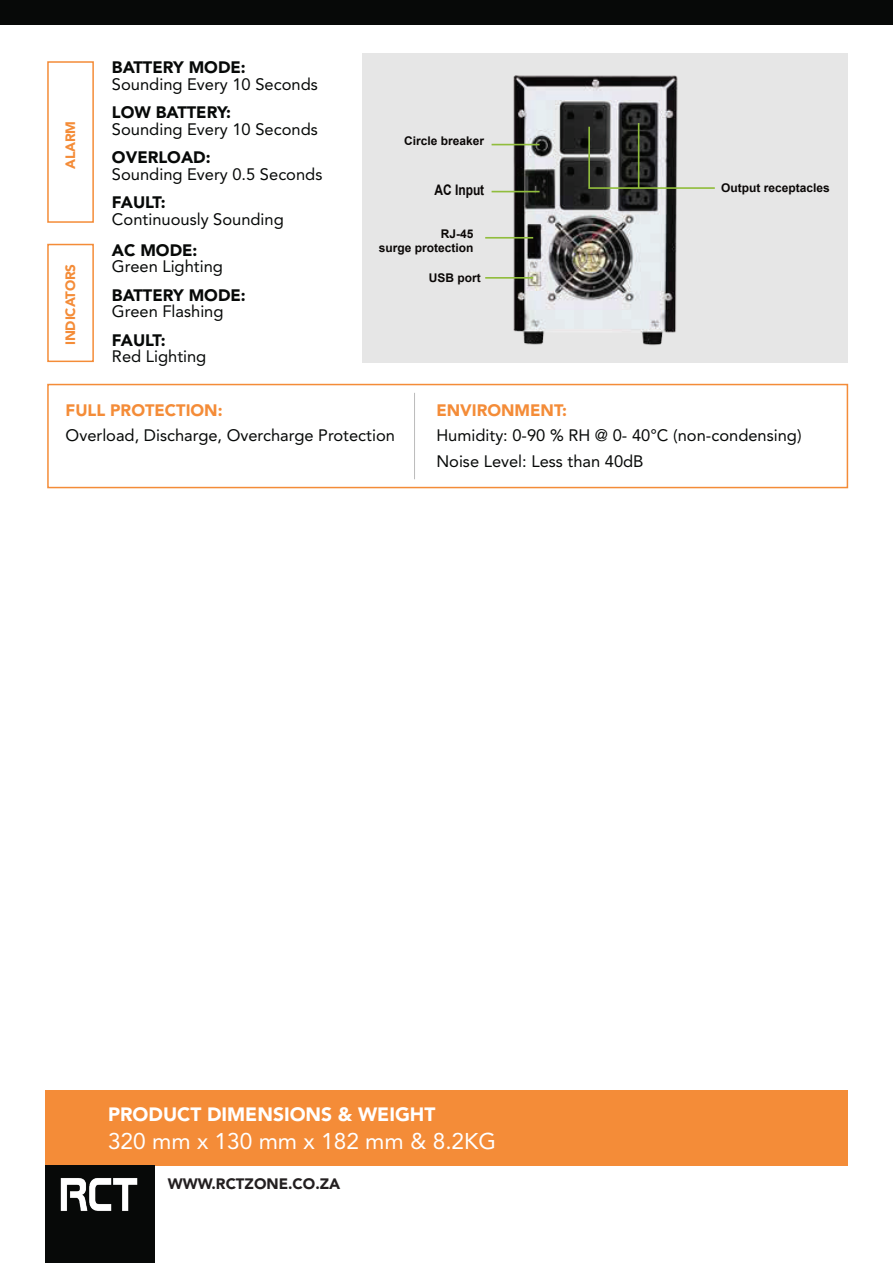
<style>
.page{position:relative;width:893px;height:1263px;background:#fff}
.page>*{position:absolute;margin:0;border:0;box-sizing:border-box;transform-origin:0 0}
.t1{font:22.65px "Avenir LT Std";color:#fff}
.t2{font:900 19.2px "Avenir LT Std";color:#fff}
.t3{font:16.5px/25.5px "Avenir LT Std";color:#070908}
.t4{font:900 16.5px "Avenir LT Std";color:#070908}
.t5{font:900 16.5px "Avenir LT Std";color:#f48c38}
.t6{font:900 15px "Avenir LT Std";color:#231f20}
.t7{font:700 14.55px "Arial";color:#0a0706;scale:.82 1}
.t8{font:900 13.5px "Avenir LT Std";letter-spacing:-.01em;color:#f48c38}
.t9{font:700 12px/14.4px "Arial";color:#0a0706;text-align:right}
</style>
<div class="page">
<div style="left:362px;top:54px;width:485px;height:309px;background:#e6e6e6"></div>
<img style="left:498px;top:75px;width:180px;height:271px">
<hr style="left:485px;top:277px;width:48px;height:2px;background:#91bd3d">
<hr style="left:485px;top:237px;width:48px;height:2px;background:#91bd3d">
<hr style="left:492px;top:144px;width:48px;height:1px;background:#91bd3d">
<hr style="left:492px;top:191px;width:48px;height:1px;background:#91bd3d">
<svg style="left:587px;top:125px;width:128px;height:65px"></svg>
<hr style="left:638px;top:123px;width:1px;height:65px;background:#91bd3d">
<div style="left:47px;top:61px;width:47px;height:162px;border:2px solid #f48c38"></div>
<div style="left:47px;top:244px;width:47px;height:118px;border:2px solid #f48c38"></div>
<div style="left:47px;top:384px;width:801px;height:104px;border:2px solid #f48c38"></div>
<hr style="left:414px;top:393px;width:1px;height:86px;background:#bbb">
<div style="left:45px;top:1090px;width:802px;height:75px;background:#f48c38"></div>
<div style="left:0;top:0;width:893px;height:24px;background:#070908"></div>
<div style="left:45px;top:1165px;width:110px;height:98px;background:#070908"></div>
<img style="left:60px;top:1178px;width:78px;height:33px">
<p class="t8" style="left:62px;top:169px;width:50px;rotate:-90deg">ALARM</p>
<p class="t8" style="left:62px;top:345px;width:83px;rotate:-90deg">INDICATORS</p>
<p class="t4" style="left:112px;top:57px;width:135px">BATTERY MODE:</p>
<p class="t3" style="left:112px;top:71px;width:207px">Sounding Every 10 Seconds</p>
<p class="t4" style="left:112px;top:102px;width:121px">LOW BATTERY:</p>
<p class="t3" style="left:112px;top:116px;width:207px">Sounding Every 10 Seconds</p>
<p class="t4" style="left:112px;top:147px;width:100px">OVERLOAD:</p>
<p class="t3" style="left:112px;top:161px;width:212px">Sounding Every 0.5 Seconds</p>
<p class="t4" style="left:112px;top:192px;width:55px">FAULT:</p>
<p class="t3" style="left:112px;top:206px;width:173px">Continuously Sounding</p>
<p class="t4" style="left:112px;top:240px;width:87px">AC MODE:</p>
<p class="t3" style="left:112px;top:254px;width:112px">Green Lighting</p>
<p class="t4" style="left:112px;top:285px;width:135px">BATTERY MODE:</p>
<p class="t3" style="left:112px;top:299px;width:113px">Green Flashing</p>
<p class="t4" style="left:112px;top:330px;width:55px">FAULT:</p>
<p class="t3" style="left:112px;top:344px;width:96px">Red Lighting</p>
<p class="t9" style="left:404px;top:133px;width:81px">Circle breaker</p>
<p class="t7" style="left:434px;top:180px;width:62px">AC Input</p>
<p class="t9" style="left:379px;top:226px;width:96px">RJ-45<br>surge protection</p>
<p class="t9" style="left:429px;top:271px;width:53px">USB port</p>
<p class="t9" style="left:721px;top:180px;width:110px">Output receptacles</p>
<p class="t5" style="left:66px;top:400px;width:159px">FULL PROTECTION:</p>
<p class="t3" style="left:66px;top:423px;width:331px">Overload, Discharge, Overcharge Protection</p>
<p class="t5" style="left:436px;top:400px;width:132px">ENVIRONMENT:</p>
<p class="t3" style="left:436px;top:423px;width:367px">Humidity: 0-90 % RH @ 0- 40°C (non-condensing)<br>Noise Level: Less than 40dB</p>
<p class="t2" style="left:108px;top:1103px;width:329px">PRODUCT DIMENSIONS &amp; WEIGHT</p>
<h1 class="t1" style="left:108px;top:1128px;width:390px">320 mm x 130 mm x 182 mm &amp; 8.2KG</h1>
<p class="t6" style="left:168px;top:1174px;width:174px">WWW.RCTZONE.CO.ZA</p>
</div>
